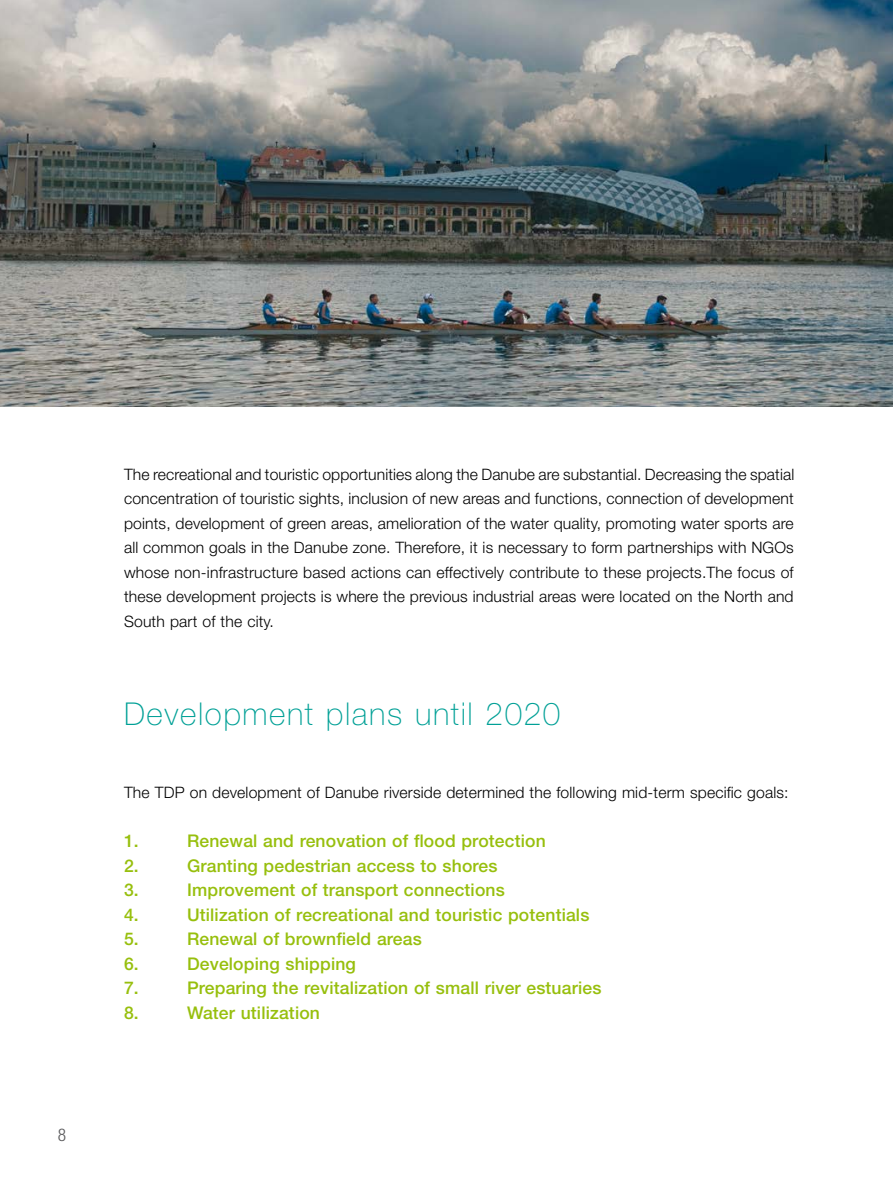
<style>
.page{position:relative;width:893px;height:1191px;background:#fff}
.page>*{position:absolute;margin:0;border:0;box-sizing:border-box;transform-origin:0 0}
.t1{font:100 31.5px "Helvetica Neue LT Pro";letter-spacing:.05em;color:#00a096}
.t2{font:500 17.5px "Helvetica Neue LT Pro";letter-spacing:.01em;color:#97bf0d}
.t3{font:300 condensed 17.5px "Helvetica Neue LT Pro";color:#58585a}
.t4{font:300 15.75px/24.5px "Helvetica Neue LT Pro";letter-spacing:.01em;color:#000;text-align:justify}
</style>
<div class="page">
<img style="left:0;top:0;width:893px;height:406px">
<p class="t3" style="left:58px;top:1125px;width:10px">8</p>
<p class="t4" style="left:124px;top:461px;width:672px">The recreational and touristic opportunities along the Danube are substantial. Decreasing the spatial concentration of touristic sights, inclusion of new areas and functions, connection of development points, development of green areas, amelioration of the water quality, promoting water sports are all common goals in the Danube zone. Therefore, it is necessary to form partnerships with NGOs whose non-infrastructure based actions can effectively contribute to these projects.The focus of these development projects is where the previous industrial areas were located on the North and South part of the city.</p>
<h1 class="t1" style="left:124px;top:695px;width:438px">Development plans until 2020</h1>
<p class="t4" style="left:124px;top:780px;width:666px">The TDP on development of Danube riverside determined the following mid-term specific goals:</p>
<p class="t2" style="left:124px;top:830px;width:16px">1.</p>
<p class="t2" style="left:187px;top:830px;width:360px">Renewal and renovation of flood protection</p>
<p class="t2" style="left:124px;top:855px;width:16px">2.</p>
<p class="t2" style="left:187px;top:855px;width:312px">Granting pedestrian access to shores</p>
<p class="t2" style="left:124px;top:879px;width:16px">3.</p>
<p class="t2" style="left:187px;top:879px;width:319px">Improvement of transport connections</p>
<p class="t2" style="left:124px;top:904px;width:16px">4.</p>
<p class="t2" style="left:187px;top:904px;width:404px">Utilization of recreational and touristic potentials</p>
<p class="t2" style="left:124px;top:928px;width:16px">5.</p>
<p class="t2" style="left:187px;top:928px;width:236px">Renewal of brownfield areas</p>
<p class="t2" style="left:124px;top:953px;width:16px">6.</p>
<p class="t2" style="left:187px;top:953px;width:170px">Developing shipping</p>
<p class="t2" style="left:124px;top:977px;width:16px">7.</p>
<p class="t2" style="left:187px;top:977px;width:416px">Preparing the revitalization of small river estuaries</p>
<p class="t2" style="left:124px;top:1002px;width:16px">8.</p>
<p class="t2" style="left:187px;top:1002px;width:134px">Water utilization</p>
</div>
